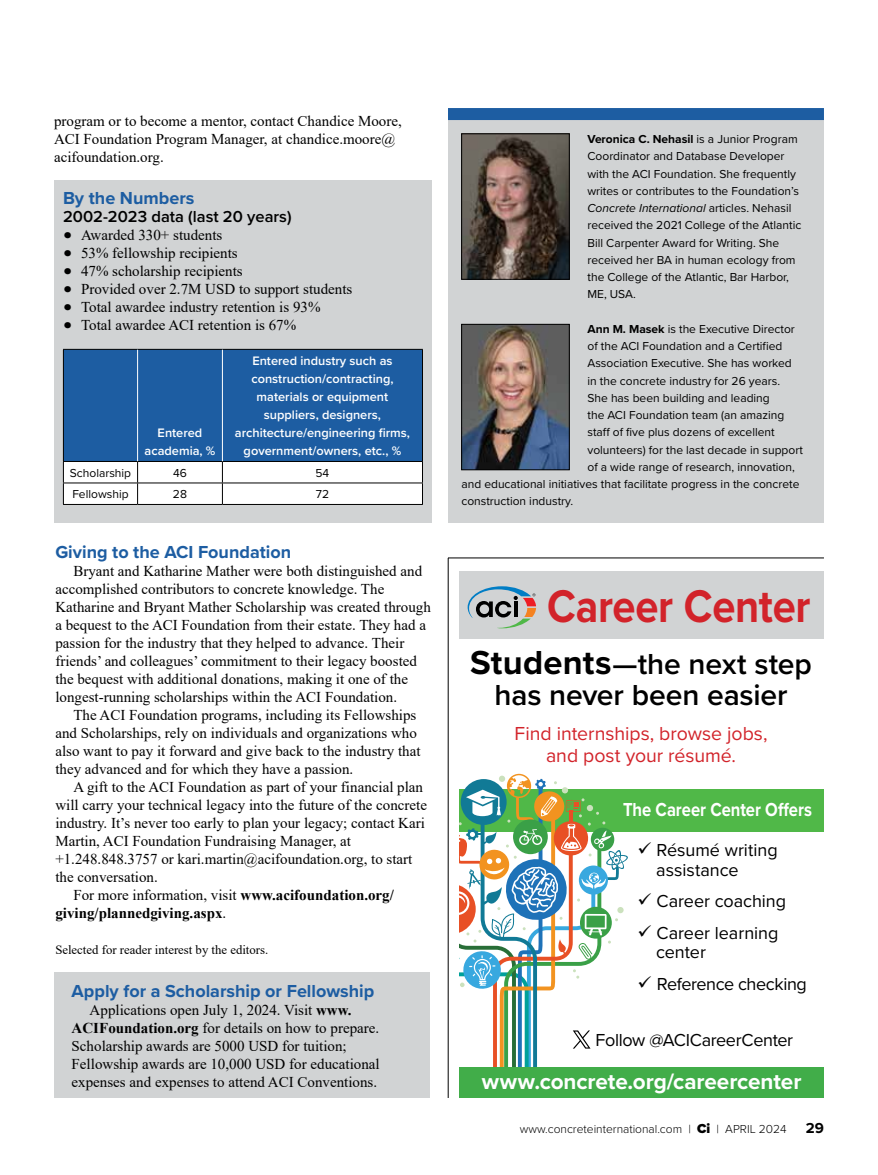
<style>
.page{position:relative;width:878px;height:1175px;background:#fff}
.page>*{position:absolute;margin:0;border:0;box-sizing:border-box;transform-origin:0 0}
.t1{font:700 47.4px "Proxima Nova";letter-spacing:-.01em;color:#d2232a;scale:.88 1}
.t2{font:600 30px/31.5px "Proxima Nova";letter-spacing:-.005em;color:#000;text-align:center}
.t3{font:700 22.5px "Proxima Nova";letter-spacing:-.005em;color:#fff}
.t4{font:19.5px/22.5px "Proxima Nova";color:#d2232a;text-align:center}
.t5{font:700 19.5px "Proxima Nova";letter-spacing:-.005em;color:#fff;scale:.85 1}
.t6{font:18px/19.5px "Proxima Nova";letter-spacing:-.005em;color:#000}
.t7{font:700 18px "Proxima Nova";color:#1d5da2}
.t8{font:600 16.5px "Proxima Nova";color:#000}
.t9{font:15px/18px "Times New Roman";color:#000}
.t10{font:700 15px "Times New Roman";color:#000}
.t11{font:700 15px "Proxima Nova";color:#000}
.t12{font:600 12.75px/18px "Proxima Nova";color:#fff;text-align:center}
.t13{font:12.75px "Times New Roman";color:#000}
.t14{font:12px/17.2px "Proxima Nova";color:#000}
.t15{font:300 12px "Proxima Nova";color:#000}
.s1{font-family:"Adobe Caslon Pro";font-size:27px}
.s2{font-weight:700}
.s3{font-weight:400}
.s4{font-style:italic}
.s5{font-weight:700;font-size:34.5px}
.s6{font-weight:900;font-size:13.5px}
</style>
<div class="page">
<div style="left:54px;top:181px;width:377px;height:342px;background:#d1d3d4"></div>
<svg style="left:63px;top:349px;width:360px;height:155px;background:#5785b6"></svg>
<hr style="left:63px;top:504px;width:75px;height:1px;background:#000">
<hr style="left:138px;top:504px;width:84px;height:1px;background:#000">
<hr style="left:222px;top:504px;width:201px;height:1px;background:#000">
<hr style="left:137px;top:350px;width:1px;height:111px;background:#fff">
<hr style="left:222px;top:350px;width:1px;height:111px;background:#fff">
<div style="left:448px;top:119px;width:376px;height:404px;background:#d1d3d4"></div>
<div style="left:448px;top:108px;width:376px;height:12px;background:#1d5da2"></div>
<img style="left:463px;top:326px;width:104px;height:142px">
<div style="left:461px;top:324px;width:108px;height:146px;border:1px solid #000"></div>
<img style="left:463px;top:136px;width:104px;height:141px">
<div style="left:461px;top:134px;width:108px;height:145px;border:1px solid #000"></div>
<div style="left:54px;top:972px;width:375px;height:126px;background:#d1d3d4"></div>
<hr style="left:448px;top:558px;width:1px;height:540px;background:#000">
<hr style="left:448px;top:557px;width:376px;height:1px;background:#000">
<div style="left:459px;top:789px;width:365px;height:42px;background:#50b848"></div>
<div style="left:459px;top:571px;width:365px;height:68px;background:#d1d3d4"></div>
<svg style="left:467px;top:586px;width:69px;height:42px"></svg>
<div style="left:459px;top:1067px;width:365px;height:31px;background:#41ad49"></div>
<svg style="left:459px;top:773px;width:169px;height:294px"></svg>
<p class="t9" style="left:54px;top:111px;width:349px">program or to become a mentor, contact Chandice Moore,<br>ACI Foundation Program Manager, at chandice.moore@ acifoundation.org.</p>
<p class="t7" style="left:63px;top:185px;width:133px">By the Numbers</p>
<p class="t8" style="left:63px;top:204px;width:230px">2002-2023 data (last 20 years)</p>
<p class="t9" style="left:63px;top:226px;width:161px"><span class="s1">•</span> Awarded 330+ students</p>
<p class="t9" style="left:63px;top:244px;width:176px"><span class="s1">•</span> 53% fellowship recipients</p>
<p class="t9" style="left:63px;top:262px;width:181px"><span class="s1">•</span> 47% scholarship recipients</p>
<p class="t9" style="left:63px;top:280px;width:291px"><span class="s1">•</span> Provided over 2.7M USD to support students</p>
<p class="t9" style="left:63px;top:298px;width:259px"><span class="s1">•</span> Total awardee industry retention is 93%</p>
<p class="t9" style="left:63px;top:316px;width:235px"><span class="s1">•</span> Total awardee ACI retention is 67%</p>
<p class="t12" style="left:144px;top:424px;width:72px">Entered academia, %</p>
<p class="t12" style="left:235px;top:352px;width:177px">Entered industry such as construction/contracting, materials or equipment suppliers, designers, architecture/engineering firms, government/owners, etc., %</p>
<p class="t14" style="left:70px;top:464px;width:63px">Scholarship</p>
<p class="t14" style="left:173px;top:464px;width:15px">46</p>
<p class="t14" style="left:315px;top:464px;width:15px">54</p>
<p class="t14" style="left:72px;top:485px;width:58px">Fellowship</p>
<p class="t14" style="left:173px;top:485px;width:16px">28</p>
<p class="t14" style="left:316px;top:485px;width:15px">72</p>
<p class="t7" style="left:55px;top:538px;width:237px">Giving to the ACI Foundation</p>
<p class="t9" style="left:55px;top:561px;width:377px;text-indent:18px">Bryant and Katharine Mather were both distinguished and accomplished contributors to concrete knowledge. The Katharine and Bryant Mather Scholarship was created through a bequest to the ACI Foundation from their estate. They had a passion for the industry that they helped to advance. Their friends’ and colleagues’ commitment to their legacy boosted the bequest with additional donations, making it one of the longest-running scholarships within the ACI Foundation.</p>
<p class="t9" style="left:55px;top:705px;width:366px;text-indent:18px">The ACI Foundation programs, including its Fellowships and Scholarships, rely on individuals and organizations who also want to pay it forward and give back to the industry that they advanced and for which they have a passion.</p>
<p class="t9" style="left:73px;top:777px;width:351px">A gift to the ACI Foundation as part of your financial plan</p>
<p class="t9" style="left:55px;top:795px;width:373px">will carry your technical legacy into the future of the concrete</p>
<p class="t9" style="left:55px;top:813px;width:371px">industry. It’s never too early to plan your legacy; contact Kari</p>
<p class="t9" style="left:55px;top:831px;width:297px">Martin, ACI Foundation Fundraising Manager, at</p>
<p class="t9" style="left:55px;top:849px;width:358px">+1.248.848.3757 or kari.martin@acifoundation.org, to start</p>
<p class="t9" style="left:55px;top:867px;width:104px">the conversation.</p>
<p class="t9" style="left:73px;top:885px;width:322px">For more information, visit <span class="s2">www.acifoundation.org/</span></p>
<p class="t10" style="left:55px;top:902px;width:172px">giving/plannedgiving.aspx<span class="s3">.</span></p>
<p class="t13" style="left:55px;top:940px;width:214px">Selected for reader interest by the editors.</p>
<p class="t7" style="left:72px;top:977px;width:304px">Apply for a Scholarship or Fellowship</p>
<p class="t9" style="left:72px;top:1000px;width:309px;text-indent:18px">Applications open July 1, 2024. Visit <span class="s2">www.<br>ACIFoundation.org</span> for details on how to prepare.<br>Scholarship awards are 5000 USD for tuition; Fellowship awards are 10,000 USD for educational expenses and expenses to attend ACI Conventions.</p>
<p class="t14" style="left:587px;top:130px;width:215px"><span class="s2">Veronica C. Nehasil</span> is a Junior Program Coordinator and Database Developer with the ACI Foundation. She frequently writes or contributes to the Foundation’s <span class="s4">Concrete International</span> articles. Nehasil received the 2021 College of the Atlantic Bill Carpenter Award for Writing. She received her BA in human ecology from the College of the Atlantic, Bar Harbor, ME, USA.</p>
<p class="t14" style="left:587px;top:320px;width:209px"><span class="s2">Ann M. Masek</span> is the Executive Director</p>
<p class="t14" style="left:587px;top:337px;width:196px">of the ACI Foundation and a Certified</p>
<p class="t14" style="left:587px;top:354px;width:206px">Association Executive. She has worked</p>
<p class="t14" style="left:587px;top:371px;width:194px">in the concrete industry for 26 years.</p>
<p class="t14" style="left:587px;top:389px;width:184px">She has been building and leading</p>
<p class="t14" style="left:587px;top:406px;width:198px">the ACI Foundation team (an amazing</p>
<p class="t14" style="left:587px;top:423px;width:189px">staff of five plus dozens of excellent</p>
<p class="t14" style="left:587px;top:440px;width:217px">volunteers) for the last decade in support</p>
<p class="t14" style="left:587px;top:458px;width:209px">of a wide range of research, innovation,</p>
<p class="t14" style="left:461px;top:475px;width:339px">and educational initiatives that facilitate progress in the concrete</p>
<p class="t14" style="left:461px;top:492px;width:113px">construction industry.</p>
<h1 class="t1" style="left:547px;top:570px;width:301px">Career Center</h1>
<h2 class="t2" style="left:470px;top:647px;width:343px"><span class="s5">Students</span>—the next step has never been easier</h2>
<h3 class="t4" style="left:514px;top:721px;width:254px">Find internships, browse jobs, and post your résumé.</h3>
<h3 class="t5" style="left:623px;top:795px;width:224px">The Career Center Offers</h3>
<p class="t6" style="left:656px;top:839px;width:123px;text-indent:-19px">✓ Résumé writing assistance</p>
<p class="t6" style="left:637px;top:890px;width:150px">✓ Career coaching</p>
<p class="t6" style="left:656px;top:922px;width:124px;text-indent:-19px">✓ Career learning center</p>
<p class="t6" style="left:637px;top:973px;width:171px">✓ Reference checking</p>
<p class="t6" style="left:595px;top:1029px;width:199px">Follow @ACICareerCenter</p>
<h3 class="t3" style="left:482px;top:1065px;width:321px">www.concrete.org/careercenter</h3>
<p class="t15" style="left:520px;top:1119px;width:268px">www.concreteinternational.com | <span class="s6">Ci</span> | APRIL 2024</p>
<p class="t11" style="left:805px;top:1116px;width:20px">29</p>
</div>
